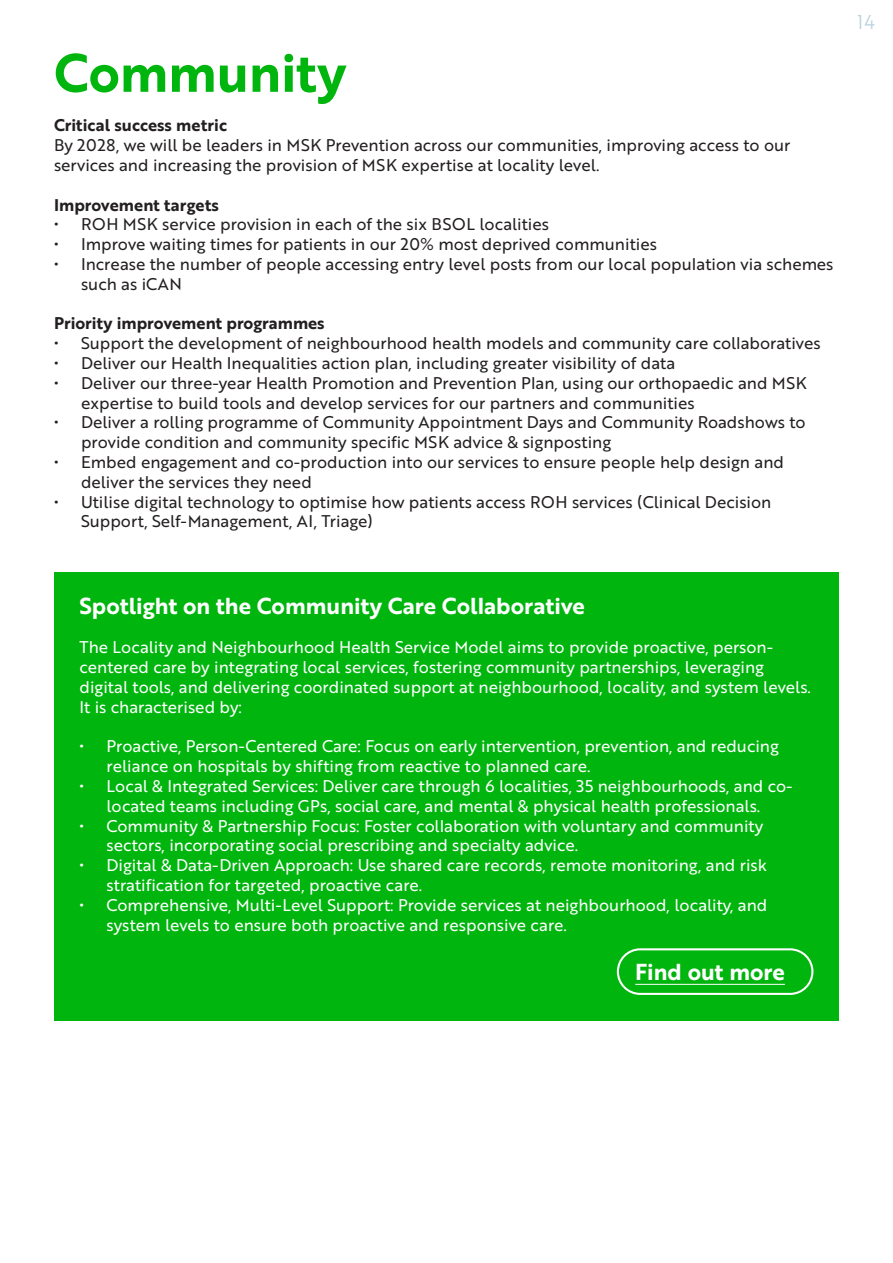
<style>
.page{position:relative;width:893px;height:1263px;background:#fff}
.page>*{position:absolute;margin:0;border:0;box-sizing:border-box;transform-origin:0 0}
.t1{font:52.5px "Brother 1816 Bold";color:#00b50d}
.t2{font:22.5px "Brother 1816 Bold";color:#fff}
.t3{font:19.5px "Brother 1816 Book";color:#bcd3df}
.t4{font:16.5px/19.8px "Brother 1816 Regular";color:#231f20}
.t5{font:16.5px/19.8px "Brother 1816 Regular";color:#fff}
.t6{font:16.5px "Brother 1816 Bold";color:#231f20}
</style>
<div class="page">
<div style="left:54px;top:572px;width:785px;height:448px;background:#00b50d"></div>
<hr style="left:635px;top:984px;width:150px;height:1px;background:#fff">
<div style="left:617px;top:948px;width:196px;height:47px;border:2px solid #fff;border-radius:22px"></div>
<p class="t1" style="left:54px;top:33px;width:294px">Community</p>
<p class="t6" style="left:54px;top:113px;width:175px">Critical success metric</p>
<p class="t4" style="left:54px;top:135px;width:738px">By 2028, we will be leaders in MSK Prevention across our communities, improving access to our services and increasing the provision of MSK expertise at locality level.</p>
<p class="t6" style="left:54px;top:192px;width:167px">Improvement targets</p>
<p class="t4" style="left:54px;top:214px;width:497px">• ROH MSK service provision in each of the six BSOL localities</p>
<p class="t4" style="left:54px;top:234px;width:604px">• Improve waiting times for patients in our 20% most deprived communities</p>
<p class="t4" style="left:81px;top:254px;width:754px;text-indent:-27px">• Increase the number of people accessing entry level posts from our local population via schemes such as iCAN</p>
<p class="t6" style="left:54px;top:311px;width:272px">Priority improvement programmes</p>
<p class="t4" style="left:54px;top:333px;width:768px">• Support the development of neighbourhood health models and community care collaboratives</p>
<p class="t4" style="left:54px;top:353px;width:623px">• Deliver our Health Inequalities action plan, including greater visibility of data</p>
<p class="t4" style="left:81px;top:372px;width:727px;text-indent:-27px">• Deliver our three-year Health Promotion and Prevention Plan, using our orthopaedic and MSK expertise to build tools and develop services for our partners and communities</p>
<p class="t4" style="left:81px;top:412px;width:726px;text-indent:-27px">• Deliver a rolling programme of Community Appointment Days and Community Roadshows to provide condition and community specific MSK advice &amp; signposting</p>
<p class="t4" style="left:81px;top:452px;width:704px;text-indent:-27px">• Embed engagement and co-production into our services to ensure people help design and deliver the services they need</p>
<p class="t4" style="left:81px;top:491px;width:692px;text-indent:-27px">• Utilise digital technology to optimise how patients access ROH services (Clinical Decision<br>Support, Self-Management, AI, Triage)</p>
<p class="t3" style="left:857px;top:7px;width:19px">14</p>
<p class="t2" style="left:80px;top:588px;width:507px">Spotlight on the Community Care Collaborative</p>
<p class="t5" style="left:80px;top:637px;width:733px">The Locality and Neighbourhood Health Service Model aims to provide proactive, person&shy;centered care by integrating local services, fostering community partnerships, leveraging digital tools, and delivering coordinated support at neighbourhood, locality, and system levels.<br>It is characterised by:</p>
<p class="t5" style="left:107px;top:736px;width:674px;text-indent:-27px">• Proactive, Person-Centered Care: Focus on early intervention, prevention, and reducing reliance on hospitals by shifting from reactive to planned care.</p>
<p class="t5" style="left:80px;top:775px;width:715px;text-align:center">• Local &amp; Integrated Services: Deliver care through 6 localities, 35 neighbourhoods, and co&shy;located teams including GPs, social care, and mental &amp; physical health professionals.</p>
<p class="t5" style="left:107px;top:815px;width:658px;text-indent:-27px">• Community &amp; Partnership Focus: Foster collaboration with voluntary and community sectors, incorporating social prescribing and specialty advice.</p>
<p class="t5" style="left:107px;top:855px;width:662px;text-indent:-27px">• Digital &amp; Data-Driven Approach: Use shared care records, remote monitoring, and risk stratification for targeted, proactive care.</p>
<p class="t5" style="left:107px;top:894px;width:662px;text-indent:-27px">• Comprehensive, Multi-Level Support: Provide services at neighbourhood, locality, and system levels to ensure both proactive and responsive care.</p>
<p class="t2" style="left:635px;top:954px;width:151px">Find out more</p>
</div>
